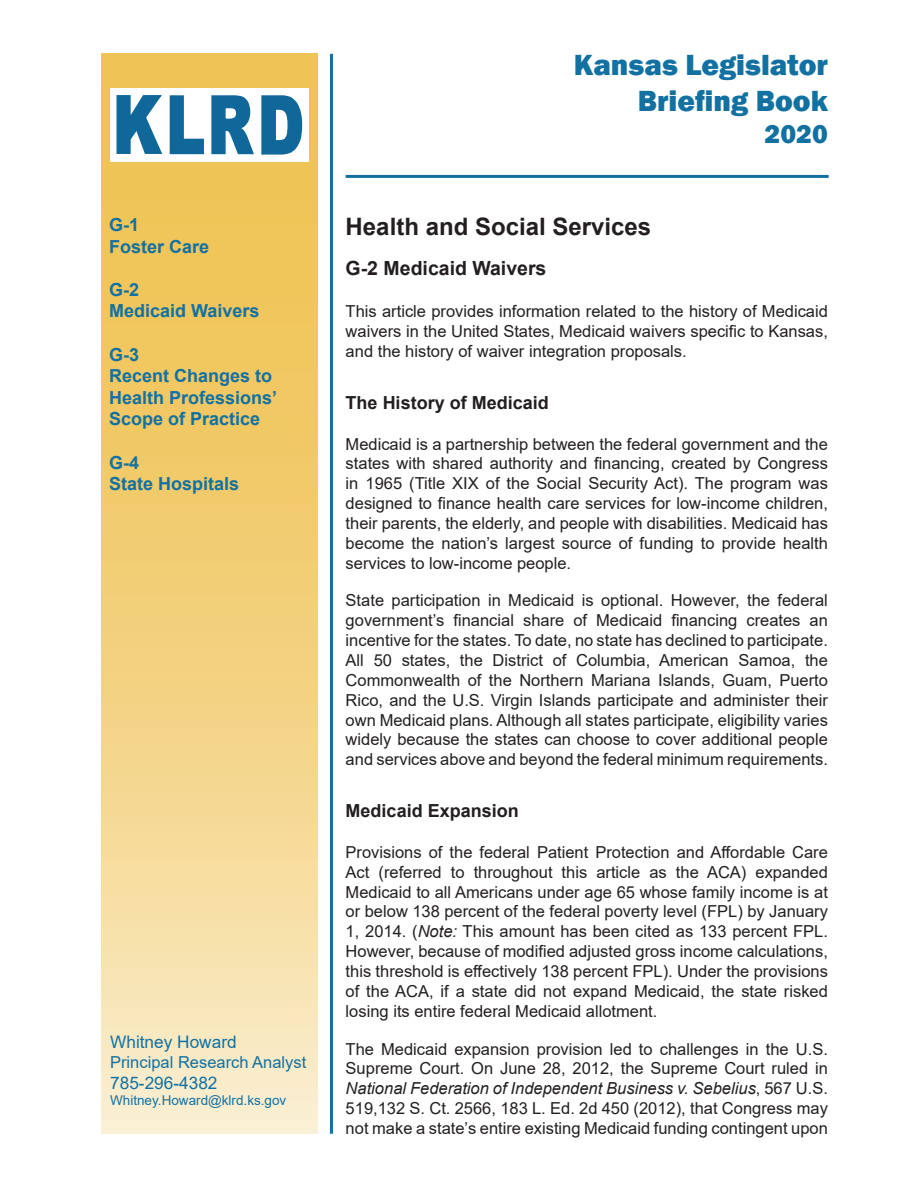
<style>
.page{position:relative;width:918px;height:1188px;background:#fff}
.page>*{position:absolute;margin:0;border:0;box-sizing:border-box;transform-origin:0 0}
.t1{font:800 30px/36px "Franklin Gothic";color:#1371a2;text-align:right}
.t2{font:800 27px "Franklin Gothic";color:#1371a2}
.t3{font:700 24px "Arial";color:#231f20}
.t4{font:700 19.5px "Arial";color:#231f20}
.t5{font:700 18px/21.6px "Arial";color:#1371a2}
.t6{font:700 18px "Arial";color:#231f20}
.t7{font:17.25px "Arial";color:#1371a2}
.t8{font:16.5px/19.8px "Arial";color:#231f20;text-align:justify}
.t9{font:16.5px "Arial";color:#1371a2}
.t10{font:13.5px "Arial";color:#1371a2}
.s1{font-style:italic}
</style>
<div class="page">
<svg style="left:101px;top:54px;width:216px;height:1080px;background:#f3d383"></svg>
<hr style="left:330px;top:54px;width:3px;height:1080px;background:#1371a2">
<hr style="left:346px;top:175px;width:483px;height:3px;background:#1371a2">
<div style="left:110px;top:88px;width:198px;height:74px;background:#fff"></div>
<svg style="left:211px;top:95px;width:43px;height:60px"></svg>
<svg style="left:169px;top:95px;width:35px;height:60px"></svg>
<svg style="left:116px;top:95px;width:47px;height:59px"></svg>
<svg style="left:261px;top:95px;width:42px;height:60px"></svg>
<p class="t5" style="left:109px;top:214px;width:102px">G-1<br>Foster Care</p>
<p class="t5" style="left:109px;top:279px;width:152px">G-2<br>Medicaid Waivers</p>
<p class="t5" style="left:109px;top:344px;width:170px">G-3<br>Recent Changes to<br>Health Professions’<br>Scope of Practice</p>
<p class="t5" style="left:109px;top:452px;width:132px">G-4<br>State Hospitals</p>
<p class="t7" style="left:110px;top:1030px;width:128px">Whitney Howard</p>
<p class="t9" style="left:110px;top:1051px;width:198px">Principal Research Analyst</p>
<p class="t7" style="left:110px;top:1071px;width:109px">785-296-4382</p>
<p class="t10" style="left:110px;top:1091px;width:178px">Whitney.Howard@klrd.ks.gov</p>
<h1 class="t1" style="left:574px;top:47px;width:256px">Kansas Legislator<br>Briefing Book</h1>
<h2 class="t2" style="left:765px;top:117px;width:65px">2020</h2>
<h3 class="t3" style="left:346px;top:210px;width:307px">Health and Social Services</h3>
<p class="t4" style="left:346px;top:254px;width:202px">G-2 Medicaid Waivers</p>
<p class="t8" style="left:346px;top:301px;width:484px">This article provides information related to the history of Medicaid waivers in the United States, Medicaid waivers specific to Kansas, and the history of waiver integration proposals.</p>
<p class="t6" style="left:346px;top:390px;width:205px">The History of Medicaid</p>
<p class="t8" style="left:346px;top:434px;width:484px">Medicaid is a partnership between the federal government and the states with shared authority and financing, created by Congress in 1965 (Title XIX of the Social Security Act). The program was designed to finance health care services for low-income children, their parents, the elderly, and people with disabilities. Medicaid has become the nation’s largest source of funding to provide health services to low-income people.</p>
<p class="t8" style="left:346px;top:591px;width:484px">State participation in Medicaid is optional. However, the federal government’s financial share of Medicaid financing creates an incentive for the states. To date, no state has declined to participate.<br>All 50 states, the District of Columbia, American Samoa, the Commonwealth of the Northern Mariana Islands, Guam, Puerto Rico, and the U.S. Virgin Islands participate and administer their own Medicaid plans. Although all states participate, eligibility varies widely because the states can choose to cover additional people and services above and beyond the federal minimum requirements.</p>
<p class="t6" style="left:346px;top:798px;width:175px">Medicaid Expansion</p>
<p class="t8" style="left:346px;top:842px;width:484px">Provisions of the federal Patient Protection and Affordable Care Act (referred to throughout this article as the ACA) expanded Medicaid to all Americans under age 65 whose family income is at or below 138 percent of the federal poverty level (FPL) by January 1, 2014. (<span class="s1">Note:</span> This amount has been cited as 133 percent FPL.<br>However, because of modified adjusted gross income calculations, this threshold is effectively 138 percent FPL). Under the provisions of the ACA, if a state did not expand Medicaid, the state risked losing its entire federal Medicaid allotment.</p>
<p class="t8" style="left:346px;top:1039px;width:484px">The Medicaid expansion provision led to challenges in the U.S.<br>Supreme Court. On June 28, 2012, the Supreme Court ruled in <span class="s1">National Federation of Independent Business v. Sebelius</span>, 567 U.S.<br>519,132 S. Ct. 2566, 183 L. Ed. 2d 450 (2012), that Congress may not make a state’s entire existing Medicaid funding contingent upon</p>
</div>
